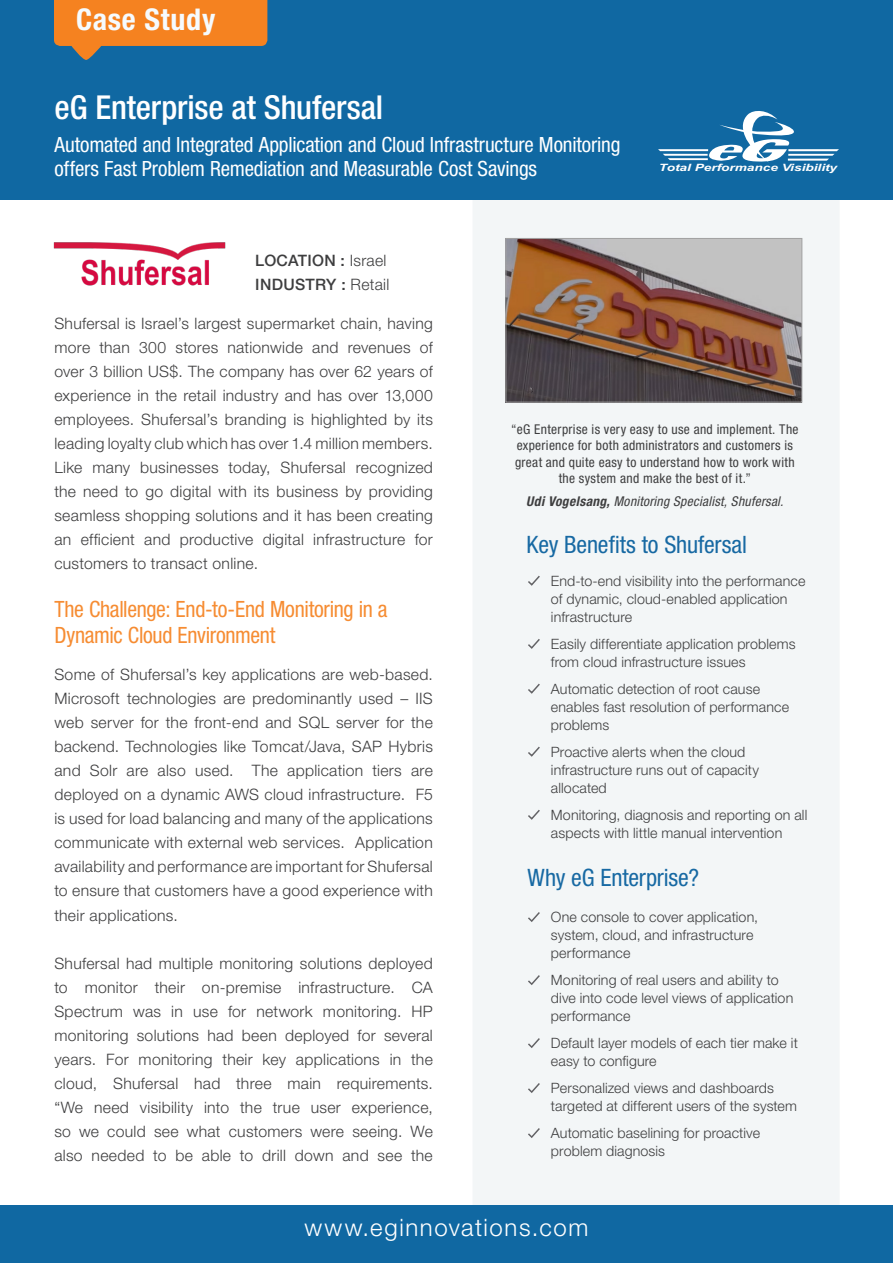
<style>
.page{position:relative;width:893px;height:1263px;background:#fff}
.page>*{position:absolute;margin:0;border:0;box-sizing:border-box;transform-origin:0 0}
.t1{font:500 condensed 33px "Helvetica Neue LT Pro";letter-spacing:-.005em;color:#fff}
.t2{font:700 condensed 30px "Helvetica Neue LT Std";letter-spacing:.025em;color:#f6fbfe}
.t3{font:condensed 24px "Helvetica Neue LT Std";letter-spacing:-.005em;color:#1769a3}
.t4{font:300 24px "Helvetica Neue LT Pro";letter-spacing:.065em;color:#fff}
.t5{font:condensed 22.5px/25.5px "Helvetica Neue LT Std";letter-spacing:-.015em;color:#f68c32}
.t6{font:condensed 21px/24px "Helvetica Neue LT Std";letter-spacing:-.005em;color:#fff}
.t7{font:300 15.75px/24px "Helvetica Neue LT Pro";letter-spacing:.02em;color:#3e3e3f;text-align:justify}
.t8{font:500 15.75px "Helvetica Neue LT Pro";letter-spacing:.02em;color:#3e3e3f}
.t9{font:300 14.25px/18px "Helvetica Neue LT Std";letter-spacing:.01em;color:#3e3e3f}
.t10{font:condensed 13.5px/16.5px "Helvetica Neue LT Pro";letter-spacing:.025em;color:#3e3e3f;text-align:center}
.t11{font:italic condensed 13.5px "Helvetica Neue LT Pro";letter-spacing:.02em;color:#3e3e3f}
.t12{font:italic 700 10.05px "Arial";color:#fff;scale:1.35 1}
.s1{font-weight:300}
.s2{font-weight:700}
</style>
<div class="page">
<div style="left:473px;top:200px;width:366px;height:1005px;background:#f3f6f7"></div>
<img style="left:53px;top:242px;width:173px;height:44px">
<div style="left:0;top:0;width:893px;height:200px;background:#1068a2"></div>
<div style="left:0;top:1205px;width:893px;height:58px;background:#1068a2"></div>
<svg style="left:658px;top:111px;width:181px;height:52px"></svg>
<img style="left:507px;top:240px;width:293px;height:160px">
<div style="left:505px;top:238px;width:297px;height:164px;border:1px solid #a2a2a2"></div>
<svg style="left:54px;top:0;width:213px;height:60px"></svg>
<svg style="left:526px;top:574px;width:15px;height:13px"></svg>
<svg style="left:526px;top:637px;width:15px;height:13px"></svg>
<svg style="left:526px;top:682px;width:15px;height:13px"></svg>
<svg style="left:526px;top:745px;width:15px;height:13px"></svg>
<svg style="left:526px;top:808px;width:15px;height:13px"></svg>
<svg style="left:526px;top:910px;width:15px;height:13px"></svg>
<svg style="left:526px;top:973px;width:15px;height:13px"></svg>
<svg style="left:526px;top:1036px;width:15px;height:13px"></svg>
<svg style="left:526px;top:1081px;width:15px;height:13px"></svg>
<svg style="left:526px;top:1126px;width:15px;height:13px"></svg>
<p class="t2" style="left:76px;top:1px;width:141px">Case Study</p>
<p class="t1" style="left:55px;top:88px;width:330px">eG Enterprise at Shufersal</p>
<p class="t6" style="left:55px;top:133px;width:567px">Automated and Integrated Application and Cloud Infrastructure Monitoring offers Fast Problem Remediation and Measurable Cost Savings</p>
<p class="t12" style="left:659px;top:161px;width:134px">Total Performance Visibility</p>
<p class="t8" style="left:255px;top:251px;width:133px">LOCATION : <span class="s1">Israel</span></p>
<p class="t8" style="left:255px;top:275px;width:135px">INDUSTRY : <span class="s1">Retail</span></p>
<p class="t7" style="left:54px;top:311px;width:380px">Shufersal is Israel’s largest supermarket chain, having more than 300 stores nationwide and revenues of over 3 billion US$. The company has over 62 years of experience in the retail industry and has over 13,000 employees. Shufersal’s branding is highlighted by its leading loyalty club which has over 1.4 million members.<br>Like many businesses today, Shufersal recognized the need to go digital with its business by providing seamless shopping solutions and it has been creating an efficient and productive digital infrastructure for customers to transact online.</p>
<p class="t5" style="left:54px;top:597px;width:335px">The Challenge: End-to-End Monitoring in a<br>Dynamic Cloud Environment</p>
<p class="t7" style="left:54px;top:662px;width:380px">Some of Shufersal’s key applications are web-based.<br>Microsoft technologies are predominantly used – IIS web server for the front-end and SQL server for the backend. Technologies like Tomcat/Java, SAP Hybris and Solr are also used. The application tiers are deployed on a dynamic AWS cloud infrastructure. F5 is used for load balancing and many of the applications communicate with external web services. Application availability and performance are important for Shufersal to ensure that customers have a good experience with their applications.</p>
<p class="t7" style="left:54px;top:950px;width:380px">Shufersal had multiple monitoring solutions deployed to monitor their on-premise infrastructure. CA Spectrum was in use for network monitoring. HP monitoring solutions had been deployed for several years. For monitoring their key applications in the cloud, Shufersal had three main requirements. “We need visibility into the true user experience, so we could see what customers were seeing. We also needed to be able to drill down and see the</p>
<p class="t10" style="left:511px;top:421px;width:289px">“eG Enterprise is very easy to use and implement. The experience for both administrators and customers is great and quite easy to understand how to work with the system and make the best of it.”</p>
<p class="t11" style="left:526px;top:493px;width:259px"><span class="s2">Udi Vogelsang,</span> Monitoring Specialist, Shufersal.</p>
<p class="t3" style="left:526px;top:530px;width:222px">Key Benefits to Shufersal</p>
<p class="t9" style="left:551px;top:571px;width:256px">End-to-end visibility into the performance of dynamic, cloud-enabled application infrastructure</p>
<p class="t9" style="left:551px;top:634px;width:246px">Easily differentiate application problems from cloud infrastructure issues</p>
<p class="t9" style="left:551px;top:679px;width:240px">Automatic detection of root cause enables fast resolution of performance problems</p>
<p class="t9" style="left:551px;top:742px;width:210px">Proactive alerts when the cloud infrastructure runs out of capacity allocated</p>
<p class="t9" style="left:551px;top:805px;width:258px">Monitoring, diagnosis and reporting on all aspects with little manual intervention</p>
<p class="t3" style="left:527px;top:863px;width:173px">Why eG Enterprise?</p>
<p class="t9" style="left:551px;top:908px;width:209px">One console to cover application, system, cloud, and infrastructure performance</p>
<p class="t9" style="left:551px;top:971px;width:244px">Monitoring of real users and ability to dive into code level views of application performance</p>
<p class="t9" style="left:551px;top:1034px;width:248px">Default layer models of each tier make it easy to configure</p>
<p class="t9" style="left:551px;top:1079px;width:248px">Personalized views and dashboards targeted at different users of the system</p>
<p class="t9" style="left:551px;top:1124px;width:211px">Automatic baselining for proactive problem diagnosis</p>
<p class="t4" style="left:305px;top:1213px;width:285px">www.eginnovations.com</p>
</div>
